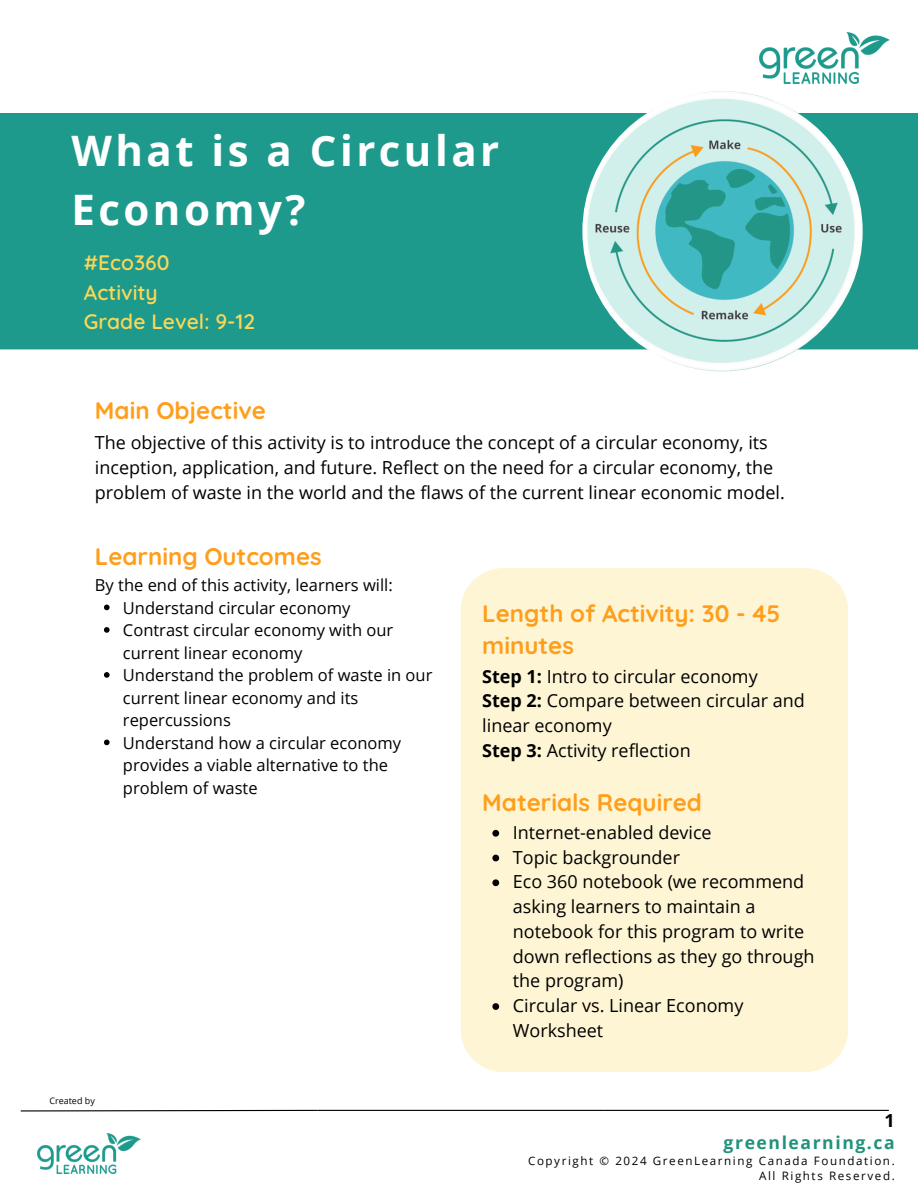
<style>
.page{position:relative;width:918px;height:1188px;background:#fff}
.page>*{position:absolute;margin:0;border:0;box-sizing:border-box;transform-origin:0 0}
.t1{font:700 42px/58.5px "Open Sans";letter-spacing:.085em;color:#fff}
.t2{font:700 24px/32.7px "Quicksand";color:#ff9e1b}
.t3{font:600 21px/29.2px "Quicksand";color:#fcd757}
.t4{font:18px/24.8px "Open Sans";color:#000}
.t5{font:700 18px "Open Sans";color:#000}
.t6{font:700 17.55px "Open Sans";letter-spacing:.09em;color:#21927b}
.t7{font:16.5px/22.5px "Open Sans";color:#000}
.t8{font:11.55px/15.5px "Open Sans";letter-spacing:.14em;color:#000;text-align:right}
.t9{font:9px "Open Sans";color:#000}
.s1{font-weight:700}
</style>
<div class="page">
<img style="left:760px;top:33px;width:129px;height:50px">
<div style="left:0;top:113px;width:918px;height:236px;background:#1e9a8d"></div>
<img style="left:582px;top:91px;width:281px;height:280px;border-radius:50%">
<div style="left:461px;top:568px;width:387px;height:504px;background:#fef5d5"></div>
<svg style="left:492px;top:830px;width:7px;height:7px"></svg>
<svg style="left:492px;top:855px;width:7px;height:6px"></svg>
<svg style="left:492px;top:879px;width:7px;height:7px"></svg>
<svg style="left:492px;top:1003px;width:7px;height:7px"></svg>
<svg style="left:20px;top:1109px;width:298px;height:3px"></svg>
<hr style="left:317px;top:1110px;width:286px;height:1px;background:#000">
<hr style="left:603px;top:1110px;width:286px;height:1px;background:#000">
<img style="left:38px;top:1134px;width:102px;height:39px">
<svg style="left:104px;top:605px;width:6px;height:5px"></svg>
<svg style="left:104px;top:627px;width:6px;height:6px"></svg>
<svg style="left:104px;top:672px;width:6px;height:6px"></svg>
<svg style="left:104px;top:740px;width:6px;height:5px"></svg>
<p class="t1" style="left:71px;top:121px;width:429px">What is a Circular<br>Economy?</p>
<p class="t3" style="left:84px;top:248px;width:173px">#Eco360<br>Activity<br>Grade Level: 9-12</p>
<h5 class="t2" style="left:95px;top:394px;width:173px">Main Objective</h5>
<h2 class="t4" style="left:95px;top:430px;width:691px">The objective of this activity is to introduce the concept of a circular economy, its inception, application, and future. Reflect on the need for a circular economy, the problem of waste in the world and the flaws of the current linear economic model.</h2>
<p class="t2" style="left:95px;top:540px;width:228px">Learning Outcomes</p>
<p class="t7" style="left:95px;top:573px;width:299px">By the end of this activity, learners will:</p>
<p class="t7" style="left:123px;top:596px;width:229px">Understand circular economy</p>
<p class="t7" style="left:123px;top:618px;width:272px">Contrast circular economy with our current linear economy</p>
<p class="t7" style="left:123px;top:663px;width:311px">Understand the problem of waste in our current linear economy and its repercussions</p>
<p class="t7" style="left:123px;top:731px;width:280px">Understand how a circular economy provides a viable alternative to the problem of waste</p>
<p class="t9" style="left:49px;top:1095px;width:47px">Created by</p>
<h1 class="t2" style="left:482px;top:596px;width:300px">Length of Activity: 30 - 45 minutes</h1>
<h1 class="t4" style="left:482px;top:663px;width:324px"><span class="s1">Step 1:</span> Intro to circular economy<br><span class="s1">Step 2:</span> Compare between circular and linear economy<br><span class="s1">Step 3:</span> Activity reflection</h1>
<h3 class="t2" style="left:482px;top:785px;width:221px">Materials Required</h3>
<h2 class="t4" style="left:513px;top:820px;width:200px">Internet-enabled device</h2>
<h5 class="t4" style="left:513px;top:844px;width:169px">Topic backgrounder</h5>
<h5 class="t4" style="left:513px;top:869px;width:303px">Eco 360 notebook (we recommend asking learners to maintain a notebook for this program to write down reflections as they go through the program)</h5>
<p class="t4" style="left:513px;top:993px;width:232px">Circular vs. Linear Economy<br>Worksheet</p>
<h6 class="t5" style="left:885px;top:1108px;width:12px">1</h6>
<h4 class="t6" style="left:724px;top:1130px;width:173px">greenlearning.ca</h4>
<p class="t8" style="left:528px;top:1152px;width:368px">Copyright © 2024 GreenLearning Canada Foundation.<br>All Rights Reserved.</p>
</div>
